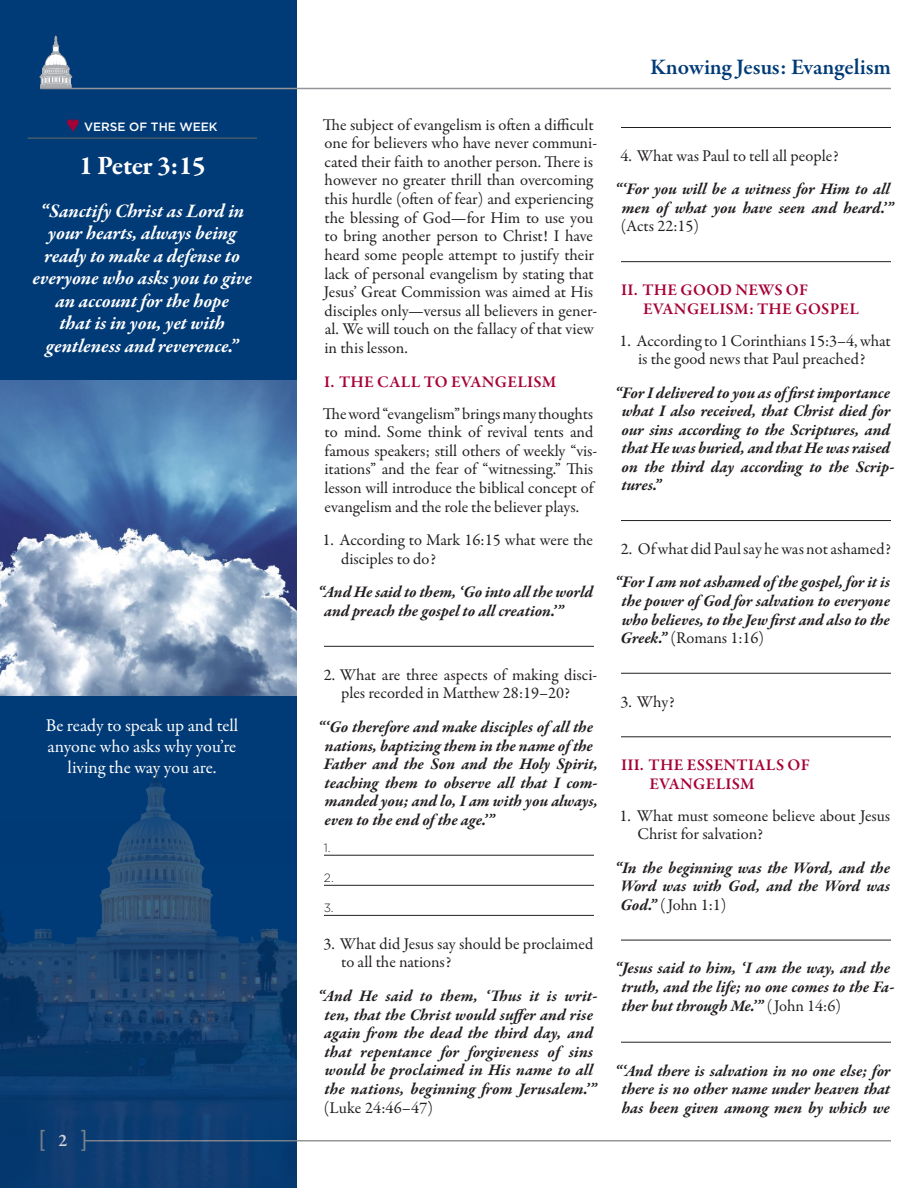
<style>
.page{position:relative;width:918px;height:1188px;background:#fff}
.page>*{position:absolute;margin:0;border:0;box-sizing:border-box;transform-origin:0 0}
.Scripture_Reference{font:700 27px "Garamond Premr Pro";letter-spacing:-.02em;color:#fff}
.t1{font:24px "Eurostile";color:#939598}
.t2{font:600 22.5px "Garamond Premr Pro";letter-spacing:-.005em;color:#003b77}
.Verse{font:italic 700 19.5px/22.5px "Garamond Premr Pro";letter-spacing:-.005em;color:#fff;text-align:center}
.Scripture_Caption{font:18px/21px "Garamond Premr Pro";color:#fff;text-align:center}
.Scripture_Bold_Itali{font:italic 700 16.5px/18.6px "Garamond Premr Pro";color:#231f20}
.Body{font:16.5px/18.6px "Garamond Premr Pro";letter-spacing:-.005em;color:#231f20}
.t3{font:600 16.5px/18.6px "Garamond Premr Pro";letter-spacing:.015em;color:#a70236}
.t4{font:500 12px "Gotham";color:#fff}
.Answer_line{font:300 12px "Gotham";color:#231f20}
.s1{color:#a70236}
.s2{font-family:"Garamond Premr Pro";font-weight:600;font-size:18px;color:#fff}
.s3{font-weight:400;font-style:normal}
</style>
<div class="page">
<hr style="left:84px;top:1140px;width:807px;height:2px;background:#939598">
<hr style="left:40px;top:88px;width:851px;height:1px;background:#939598">
<img style="left:0;top:0;width:297px;height:1188px">
<hr style="left:28px;top:137px;width:229px;height:2px;background:#475c67">
<img style="left:1px;top:380px;width:296px;height:315px">
<hr style="left:324px;top:646px;width:270px;height:1px;background:#231f20">
<hr style="left:324px;top:855px;width:270px;height:1px;background:#231f20">
<hr style="left:324px;top:885px;width:270px;height:1px;background:#231f20">
<hr style="left:324px;top:915px;width:270px;height:1px;background:#231f20">
<hr style="left:621px;top:127px;width:270px;height:1px;background:#231f20">
<hr style="left:621px;top:261px;width:270px;height:1px;background:#231f20">
<hr style="left:621px;top:520px;width:270px;height:1px;background:#231f20">
<hr style="left:621px;top:673px;width:270px;height:1px;background:#231f20">
<hr style="left:621px;top:737px;width:270px;height:1px;background:#231f20">
<hr style="left:621px;top:940px;width:270px;height:1px;background:#231f20">
<hr style="left:621px;top:1042px;width:270px;height:1px;background:#231f20">
<p class="t4" style="left:67px;top:119px;width:152px"><span class="s1">♥</span> VERSE OF THE WEEK</p>
<p class="Scripture_Reference" style="left:79px;top:149px;width:128px">1 Peter 3:15</p>
<p class="Verse" style="left:33px;top:201px;width:221px">“Sanctify Christ as Lord in your hearts, always being ready to make a defense to everyone who asks you to give an account for the hope<br>that is in you, yet with gentleness and reverence.”</p>
<p class="Scripture_Caption" style="left:46px;top:716px;width:194px">Be ready to speak up and tell anyone who asks why you’re living the way you are.</p>
<h2 class="t1" style="left:39px;top:1126px;width:49px">[ <span class="s2">2</span> ]</h2>
<p class="Body" style="left:323px;top:116px;width:276px">The subject of evangelism is often a difficult one for believers who have never communi&shy;cated their faith to another person. There is however no greater thrill than overcoming this hurdle (often of fear) and experiencing the blessing of God—for Him to use you to bring another person to Christ! I have heard some people attempt to justify their lack of personal evangelism by stating that Jesus’ Great Commission was aimed at His disciples only—versus all believers in gener&shy;al. We will touch on the fallacy of that view in this lesson.</p>
<p class="t3" style="left:324px;top:372px;width:234px">I. THE CALL TO EVANGELISM</p>
<p class="Body" style="left:323px;top:405px;width:276px">The word “evangelism” brings many thoughts to mind. Some think of revival tents and famous speakers; still others of weekly “vis&shy;itations” and the fear of “witnessing.” This lesson will introduce the biblical concept of evangelism and the role the believer plays.</p>
<p class="Body" style="left:341px;top:531px;width:253px;text-indent:-19px">1. According to Mark 16:15 what were the disciples to do?</p>
<p class="Scripture_Bold_Itali" style="left:324px;top:584px;width:270px;text-indent:-6px">“And He said to them, ‘Go into all the world and preach the gospel to all creation.’”</p>
<p class="Body" style="left:324px;top:666px;width:275px;text-align:center">2. What are three aspects of making disci&shy;ples recorded in Matthew 28:19–20?</p>
<p class="Scripture_Bold_Itali" style="left:324px;top:718px;width:276px;text-indent:-6px">“‘Go therefore and make disciples of all the nations, baptizing them in the name of the Father and the Son and the Holy Spirit, teaching them to observe all that I com&shy;manded you; and lo, I am with you always, even to the end of the age.’”</p>
<p class="Answer_line" style="left:324px;top:840px;width:8px">1.</p>
<p class="Answer_line" style="left:324px;top:870px;width:11px">2.</p>
<p class="Answer_line" style="left:324px;top:900px;width:12px">3.</p>
<p class="Body" style="left:341px;top:935px;width:254px;text-indent:-18px">3. What did Jesus say should be proclaimed to all the nations?</p>
<p class="Scripture_Bold_Itali" style="left:324px;top:987px;width:276px;text-indent:-6px">“And He said to them, ‘Thus it is writ&shy;ten, that the Christ would suffer and rise again from the dead the third day, and that repentance for forgiveness of sins would be proclaimed in His name to all the nations, beginning from Jerusalem.’” <span class="s3">(Luke 24:46–47)</span></p>
<h3 class="t2" style="left:650px;top:54px;width:242px">Knowing Jesus: Evangelism</h3>
<p class="Body" style="left:621px;top:147px;width:220px">4. What was Paul to tell all people?</p>
<p class="Scripture_Bold_Itali" style="left:621px;top:181px;width:275px;text-indent:-6px">“‘For you will be a witness for Him to all men of what you have seen and heard.’” <span class="s3">(Acts 22:15)</span></p>
<p class="t3" style="left:643px;top:281px;width:217px;text-indent:-22px">II. THE GOOD NEWS OF<br>EVANGELISM: THE GOSPEL</p>
<p class="Body" style="left:620px;top:331px;width:273px;text-align:center">1. According to 1 Corinthians 15:3–4, what is the good news that Paul preached?</p>
<p class="Scripture_Bold_Itali" style="left:622px;top:384px;width:275px;text-indent:-7px">“For I delivered to you as of first importance what I also received, that Christ died for our sins according to the Scriptures, and that He was buried, and that He was raised on the third day according to the Scrip&shy;tures.”</p>
<p class="Body" style="left:621px;top:540px;width:272px">2. Of what did Paul say he was not ashamed?</p>
<p class="Scripture_Bold_Itali" style="left:621px;top:574px;width:271px;text-align:justify;text-indent:-6px">“For I am not ashamed of the gospel, for it is the power of God for salvation to everyone who believes, to the Jew first and also to the Greek.” <span class="s3">(Romans 1:16)</span></p>
<p class="Body" style="left:620px;top:693px;width:56px">3. Why?</p>
<p class="t3" style="left:649px;top:756px;width:162px;text-indent:-28px">III. THE ESSENTIALS OF<br>EVANGELISM</p>
<p class="Body" style="left:637px;top:807px;width:254px;text-indent:-18px">1. What must someone believe about Jesus<br>Christ for salvation?</p>
<p class="Scripture_Bold_Itali" style="left:621px;top:859px;width:271px;text-align:justify;text-indent:-6px">“In the beginning was the Word, and the Word was with God, and the Word was God.” <span class="s3">(John 1:1)</span></p>
<p class="Scripture_Bold_Itali" style="left:622px;top:960px;width:275px;text-indent:-7px">“Jesus said to him, ‘I am the way, and the truth, and the life; no one comes to the Fa&shy;ther but through Me.’” <span class="s3">( John 14:6)</span></p>
<p class="Scripture_Bold_Itali" style="left:615px;top:1062px;width:277px;text-align:center">“‘And there is salvation in no one else; for there is no other name under heaven that has been given among men by which we</p>
</div>
